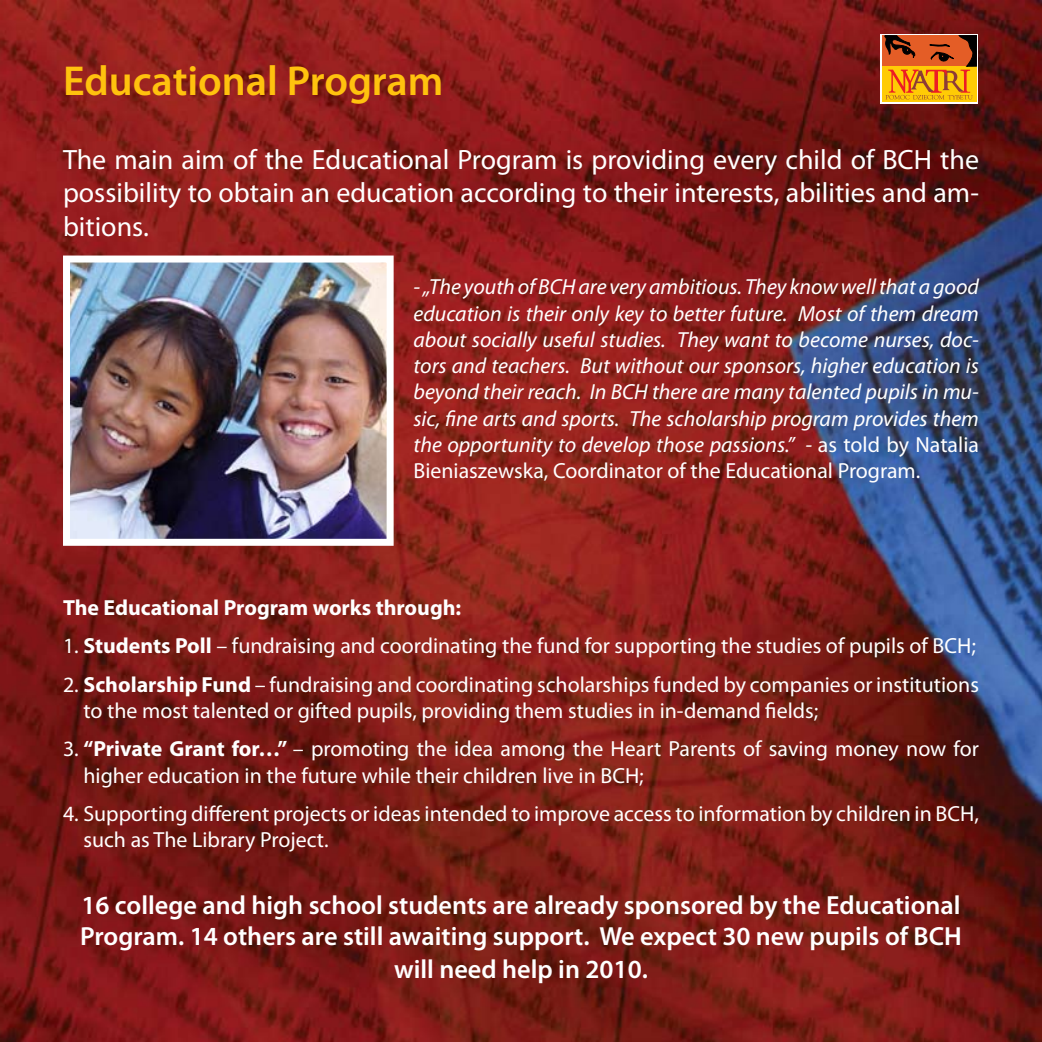
<style>
.page{position:relative;width:1042px;height:1042px;background:#fff}
.page>*{position:absolute;margin:0;border:0;box-sizing:border-box;transform-origin:0 0}
.t1{font:600 42px "Myriad Pro";color:#ffc20e}
.t2{font:28px/33.6px "Myriad Pro";color:#fff;text-align:justify}
.t3{font:600 26.25px/32.4px "Myriad Pro";color:#fff;text-align:center}
.t4{font:21.88px/26.2px "Myriad Pro";color:#fff}
.t5{font:italic 21.88px/26.2px "Myriad Pro";color:#fff;text-align:justify}
.t6{font:700 21.88px "Myriad Pro";color:#fff}
.s1{font-style:normal}
.s2{font-weight:700}
</style>
<div class="page">
<img style="left:0;top:0;width:1042px;height:1042px">
<svg style="left:880px;top:34px;width:98px;height:70px"></svg>
<div style="left:882px;top:66px;width:94px;height:36px;background:linear-gradient(to right,#ffcb05,#ffcb05)"></div>
<svg style="left:883px;top:35px;width:93px;height:64px;background:#cf7515"></svg>
<img style="left:71px;top:263px;width:315px;height:275px">
<div style="left:63px;top:255px;width:331px;height:291px;border:7px solid #fff"></div>
<h1 class="t1" style="left:63px;top:54px;width:382px">Educational Program</h1>
<p class="t2" style="left:63px;top:142px;width:917px">The main aim of the Educational Program is providing every child of BCH the possibility to obtain an education according to their interests, abilities and am&shy;bitions.</p>
<p class="t5" style="left:413px;top:273px;width:567px">- „The youth of BCH are very ambitious. They know well that a good education is their only key to better future. Most of them dream about socially useful studies. They want to become nurses, doc&shy;tors and teachers. But without our sponsors, higher education is beyond their reach. In BCH there are many talented pupils in mu&shy;sic, fine arts and sports. The scholarship program provides them the opportunity to develop those passions.” - <span class="s1">as told by Natalia Bieniaszewska, Coordinator of the Educational Program.</span></p>
<p class="t6" style="left:63px;top:593px;width:400px">The Educational Program works through:</p>
<p class="t4" style="left:63px;top:632px;width:914px">1. <span class="s2">Students Poll</span> – fundraising and coordinating the fund for supporting the studies of pupils of BCH;</p>
<p class="t4" style="left:83px;top:671px;width:897px;text-indent:-20px">2. <span class="s2">Scholarship Fund</span> – fundraising and coordinating scholarships funded by companies or institutions to the most talented or gifted pupils, providing them studies in in-demand fields;</p>
<p class="t4" style="left:83px;top:735px;width:897px;text-indent:-20px">3. <span class="s2">“Private Grant for…”</span> – promoting the idea among the Heart Parents of saving money now for higher education in the future while their children live in BCH;</p>
<p class="t4" style="left:83px;top:800px;width:897px;text-indent:-20px">4. Supporting different projects or ideas intended to improve access to information by children in BCH, such as The Library Project.</p>
<p class="t3" style="left:80px;top:888px;width:883px">16 college and high school students are already sponsored by the Educational<br>Program. 14 others are still awaiting support. We expect 30 new pupils of BCH will need help in 2010.</p>
</div>
